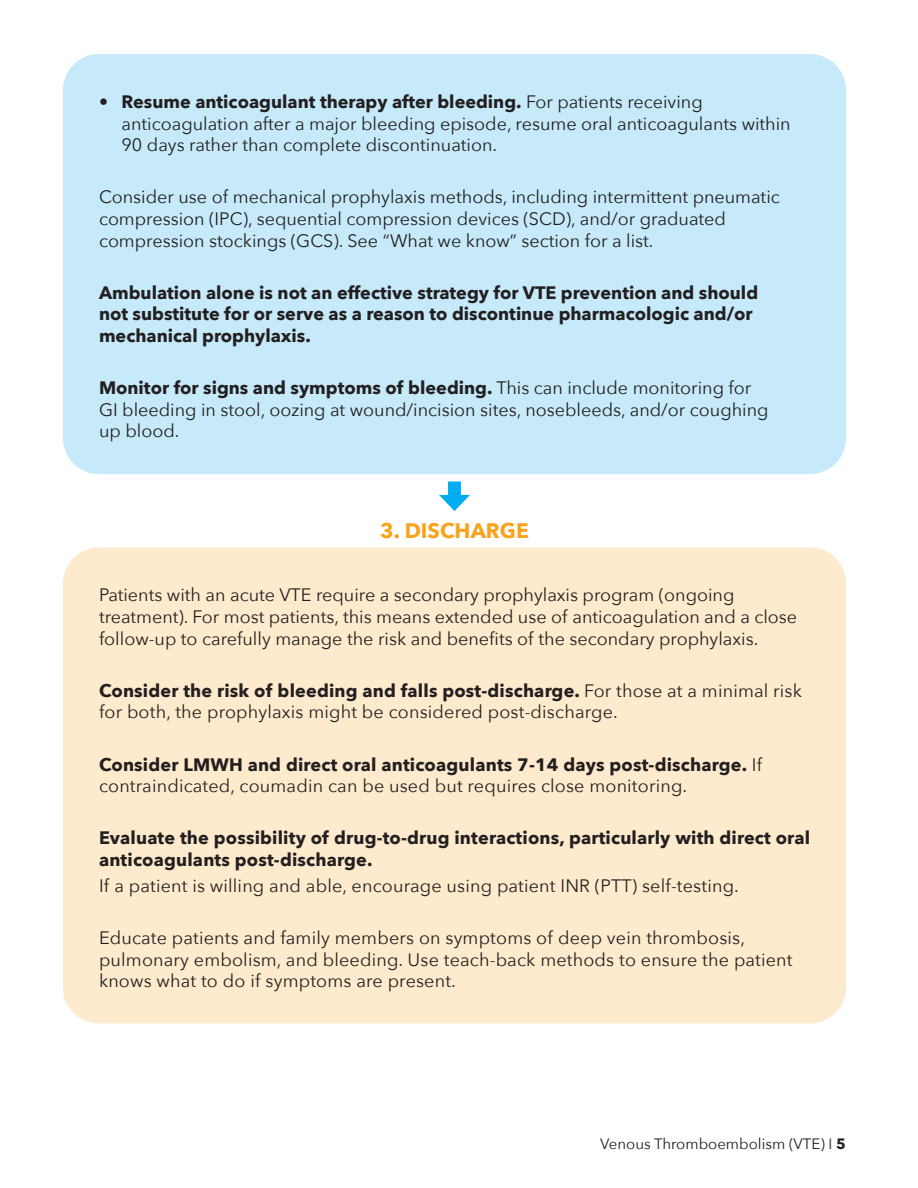
<style>
.page{position:relative;width:918px;height:1188px;background:#fff}
.page>*{position:absolute;margin:0;border:0;box-sizing:border-box;transform-origin:0 0}
.Heading_2{font:700 21px "Avenir Next";color:#f9a21c}
.CW_Bullet_1{font:18px/21.6px "Avenir Next";color:#231f20}
.CW_Bullet_1-2{font:700 18px/21.6px "Avenir Next";color:#231f20}
.t1{font:15px "Avenir Next";color:#231f20}
.s1{font-weight:700}
.s2{font-weight:400}
</style>
<div class="page">
<div style="left:63px;top:54px;width:783px;height:420px;background:#c6eafa;border-radius:36px"></div>
<svg style="left:439px;top:495px;width:31px;height:16px"></svg>
<div style="left:448px;top:481px;width:13px;height:18px;background:#00aeef"></div>
<div style="left:63px;top:547px;width:783px;height:476px;background:#feeacc;border-radius:36px"></div>
<p class="CW_Bullet_1" style="left:122px;top:90px;width:671px;text-indent:-22px">• <span class="s1">Resume anticoagulant therapy after bleeding.</span> For patients receiving anticoagulation after a major bleeding episode, resume oral anticoagulants within<br>90 days rather than complete discontinuation.</p>
<p class="CW_Bullet_1" style="left:99px;top:186px;width:682px">Consider use of mechanical prophylaxis methods, including intermittent pneumatic compression (IPC), sequential compression devices (SCD), and/or graduated compression stockings (GCS). See “What we know” section for a list.</p>
<p class="CW_Bullet_1-2" style="left:99px;top:281px;width:661px">Ambulation alone is not an effective strategy for VTE prevention and should not substitute for or serve as a reason to discontinue pharmacologic and/or mechanical prophylaxis.</p>
<p class="CW_Bullet_1" style="left:99px;top:376px;width:671px"><span class="s1">Monitor for signs and symptoms of bleeding.</span> This can include monitoring for<br>GI bleeding in stool, oozing at wound/incision sites, nosebleeds, and/or coughing up blood.</p>
<p class="Heading_2" style="left:380px;top:512px;width:150px">3. DISCHARGE</p>
<p class="CW_Bullet_1" style="left:99px;top:584px;width:700px">Patients with an acute VTE require a secondary prophylaxis program (ongoing treatment). For most patients, this means extended use of anticoagulation and a close follow-up to carefully manage the risk and benefits of the secondary prophylaxis.</p>
<p class="CW_Bullet_1" style="left:99px;top:679px;width:705px"><span class="s1">Consider the risk of bleeding and falls post-discharge.</span> For those at a minimal risk for both, the prophylaxis might be considered post-discharge.</p>
<p class="CW_Bullet_1-2" style="left:99px;top:753px;width:665px">Consider LMWH and direct oral anticoagulants 7-14 days post-discharge. <span class="s2">If contraindicated, coumadin can be used but requires close monitoring.</span></p>
<p class="CW_Bullet_1-2" style="left:99px;top:827px;width:713px">Evaluate the possibility of drug-to-drug interactions, particularly with direct oral anticoagulants post-discharge.</p>
<p class="CW_Bullet_1" style="left:99px;top:874px;width:641px">If a patient is willing and able, encourage using patient INR (PTT) self-testing.</p>
<p class="CW_Bullet_1" style="left:99px;top:926px;width:695px">Educate patients and family members on symptoms of deep vein thrombosis, pulmonary embolism, and bleeding. Use teach-back methods to ensure the patient knows what to do if symptoms are present.</p>
<p class="t1" style="left:600px;top:1131px;width:247px">Venous Thromboembolism (VTE) I <span class="s1">5</span></p>
</div>
